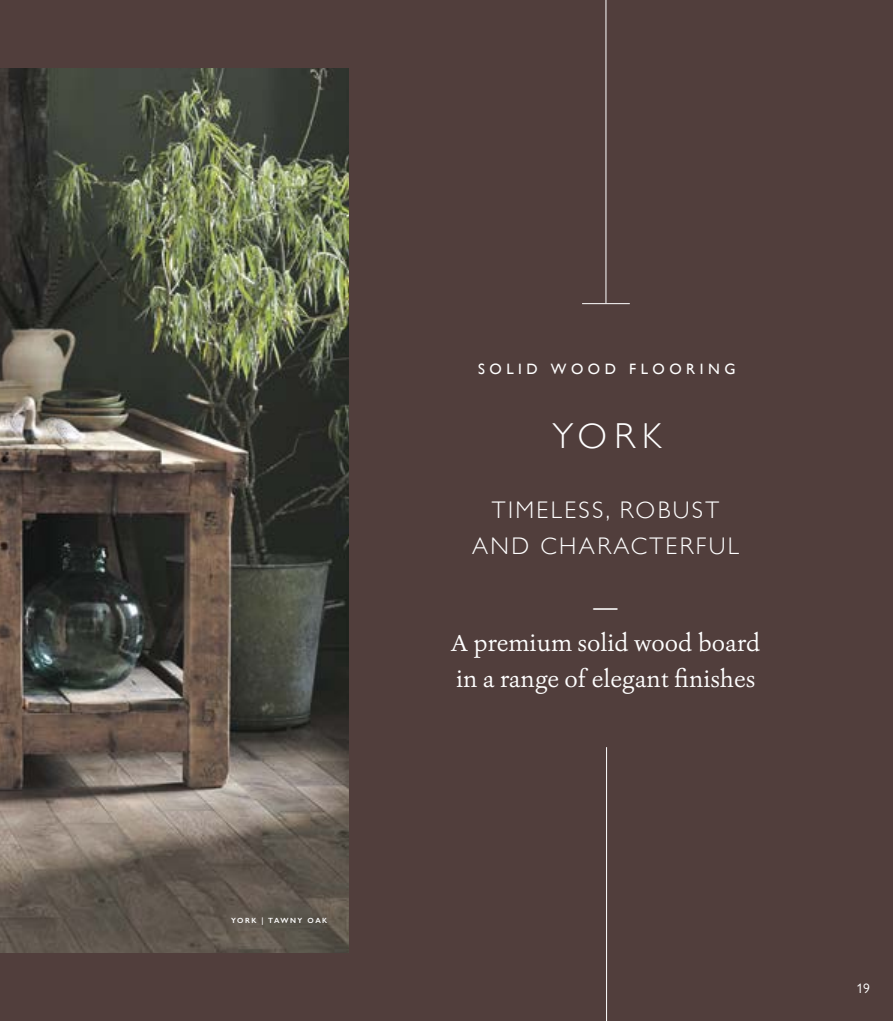
<style>
.page{position:relative;width:893px;height:1021px;background:#fff}
.page>*{position:absolute;margin:0;border:0;box-sizing:border-box;transform-origin:0 0}
.t1{font:300 36px "Gill Sans";color:#fff}
.t2{font:24px/36px "Ashbury";color:#fff}
.t3{font:300 24px/36px "Gill Sans";letter-spacing:.1em;color:#fff;text-align:center}
.t4{font:500 24px "Gill Sans Nova";color:#fff}
.t5{font:15px "Gill Sans";letter-spacing:.3em;color:#fff}
.t6{font:13.5px "Gill Sans Nova";color:#fff}
.t7{font:600 7.5px "Gill Sans";letter-spacing:.2em;color:#fff}
</style>
<div class="page">
<div style="left:0;top:0;width:893px;height:1020px;background:#513e3c"></div>
<hr style="left:606px;top:0;width:1px;height:303px;background:#fff">
<hr style="left:582px;top:303px;width:48px;height:1px;background:#fff">
<hr style="left:606px;top:747px;width:1px;height:273px;background:#fff">
<img style="left:0;top:68px;width:349px;height:884px">
<p class="t7" style="left:231px;top:916px;width:98px">YORK | TAWNY OAK</p>
<p class="t5" style="left:478px;top:360px;width:259px">SOLID WOOD FLOORING</p>
<h1 class="t1" style="left:552px;top:408px;width:110px">YORK</h1>
<p class="t3" style="left:472px;top:491px;width:269px">TIMELESS, ROBUST<br>AND CHARACTERFUL</p>
<p class="t4" style="left:594px;top:592px;width:25px">—</p>
<p class="t2" style="left:451px;top:625px;width:311px">A premium solid wood board in a range of elegant finishes</p>
<p class="t6" style="left:856px;top:979px;width:15px">19</p>
</div>
